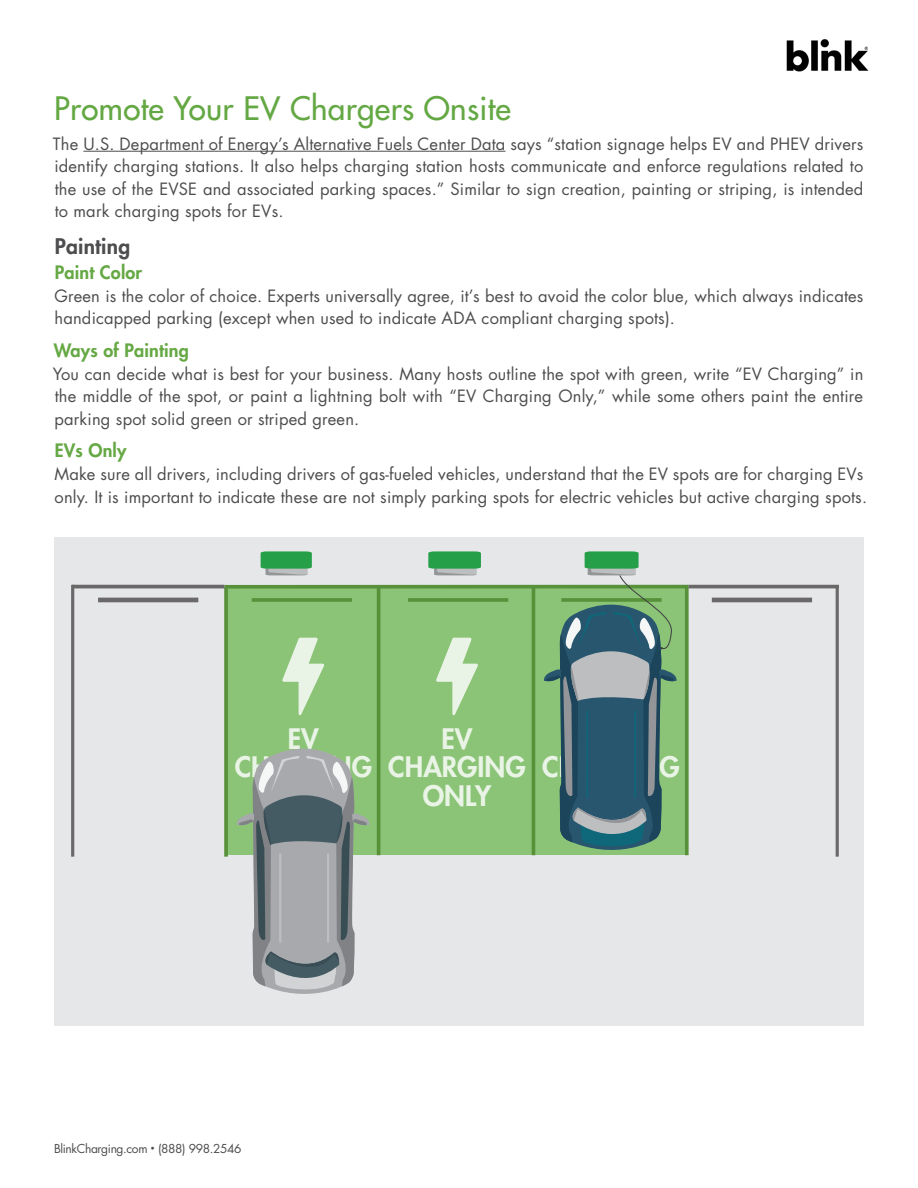
<style>
.page{position:relative;width:918px;height:1188px;background:#fff}
.page>*{position:absolute;margin:0;border:0;box-sizing:border-box;transform-origin:0 0}
.t1{font:500 31.5px "Futura Std";letter-spacing:.01em;color:#64a844}
.t2{font:800 27.45px/28.7px "Futura Std";color:#fff;text-align:center}
.t3{font:800 21px "Futura Std";letter-spacing:.01em;color:#4d4d4f}
.t4{font:800 18px "Futura Std";letter-spacing:.01em;color:#65a844}
.t5{font:16.5px/22.5px "Futura Std";letter-spacing:.01em;color:#4d4d4f;text-align:justify}
.t6{font:12px "Futura Std";letter-spacing:-.03em;color:#4d4d4f}
.s1{font-size:7.5px}
</style>
<div class="page">
<img style="left:786px;top:39px;width:82px;height:33px">
<hr style="left:83px;top:151px;width:422px;height:1px;background:#4d4d4f">
<div style="left:54px;top:537px;width:810px;height:489px;background:#e6e7e8"></div>
<div style="left:226px;top:586px;width:461px;height:269px;background:#8bc477"></div>
<svg style="left:224px;top:589px;width:4px;height:268px"></svg>
<hr style="left:836px;top:588px;width:3px;height:269px;background:#6a6869">
<hr style="left:71px;top:585px;width:3px;height:272px;background:#6a6869">
<hr style="left:377px;top:587px;width:3px;height:268px;background:#57923a">
<hr style="left:532px;top:587px;width:3px;height:268px;background:#57923a">
<hr style="left:252px;top:598px;width:100px;height:4px;background:#57923a">
<hr style="left:98px;top:598px;width:100px;height:4px;background:#6a6869">
<hr style="left:408px;top:598px;width:100px;height:4px;background:#57923a">
<hr style="left:712px;top:598px;width:100px;height:4px;background:#6a6869">
<svg style="left:685px;top:589px;width:4px;height:266px"></svg>
<svg style="left:224px;top:585px;width:465px;height:4px"></svg>
<hr style="left:72px;top:585px;width:152px;height:3px;background:#6a6869">
<svg style="left:261px;top:551px;width:51px;height:24px"></svg>
<svg style="left:428px;top:551px;width:53px;height:24px"></svg>
<hr style="left:689px;top:585px;width:150px;height:3px;background:#6a6869">
<svg style="left:436px;top:638px;width:42px;height:77px"></svg>
<svg style="left:282px;top:638px;width:42px;height:77px"></svg>
<svg style="left:237px;top:748px;width:133px;height:246px"></svg>
<svg style="left:543px;top:551px;width:134px;height:299px"></svg>
<h1 class="t1" style="left:54px;top:89px;width:458px">Promote Your EV Chargers Onsite</h1>
<p class="t5" style="left:53px;top:132px;width:812px">The U.S. Department of Energy’s Alternative Fuels Center Data says “station signage helps EV and PHEV drivers identify charging stations. It also helps charging station hosts communicate and enforce regulations related to the use of the EVSE and associated parking spaces.” Similar to sign creation, painting or striping, is intended to mark charging spots for EVs.</p>
<p class="t3" style="left:55px;top:233px;width:77px">Painting</p>
<p class="t4" style="left:55px;top:261px;width:89px">Paint Color</p>
<p class="t5" style="left:54px;top:285px;width:811px">Green is the color of choice. Experts universally agree, it’s best to avoid the color blue, which always indicates handicapped parking (except when used to indicate ADA compliant charging spots).</p>
<p class="t4" style="left:54px;top:339px;width:137px">Ways of Painting</p>
<p class="t5" style="left:53px;top:363px;width:812px">You can decide what is best for your business. Many hosts outline the spot with green, write “EV Charging” in the middle of the spot, or paint a lightning bolt with “EV Charging Only,” while some others paint the entire parking spot solid green or striped green.</p>
<p class="t4" style="left:55px;top:439px;width:73px">EVs Only</p>
<p class="t5" style="left:54px;top:463px;width:814px">Make sure all drivers, including drivers of gas-fueled vehicles, understand that the EV spots are for charging EVs only. It is important to indicate these are not simply parking spots for electric vehicles but active charging spots.</p>
<h2 class="t2" style="left:235px;top:724px;width:139px">EV<br>CHARGING</h2>
<h2 class="t2" style="left:388px;top:724px;width:139px">EV<br>CHARGING<br>ONLY</h2>
<p class="t6" style="left:54px;top:1141px;width:189px">BlinkCharging.com <span class="s1">•</span> (888) 998.2546</p>
</div>
